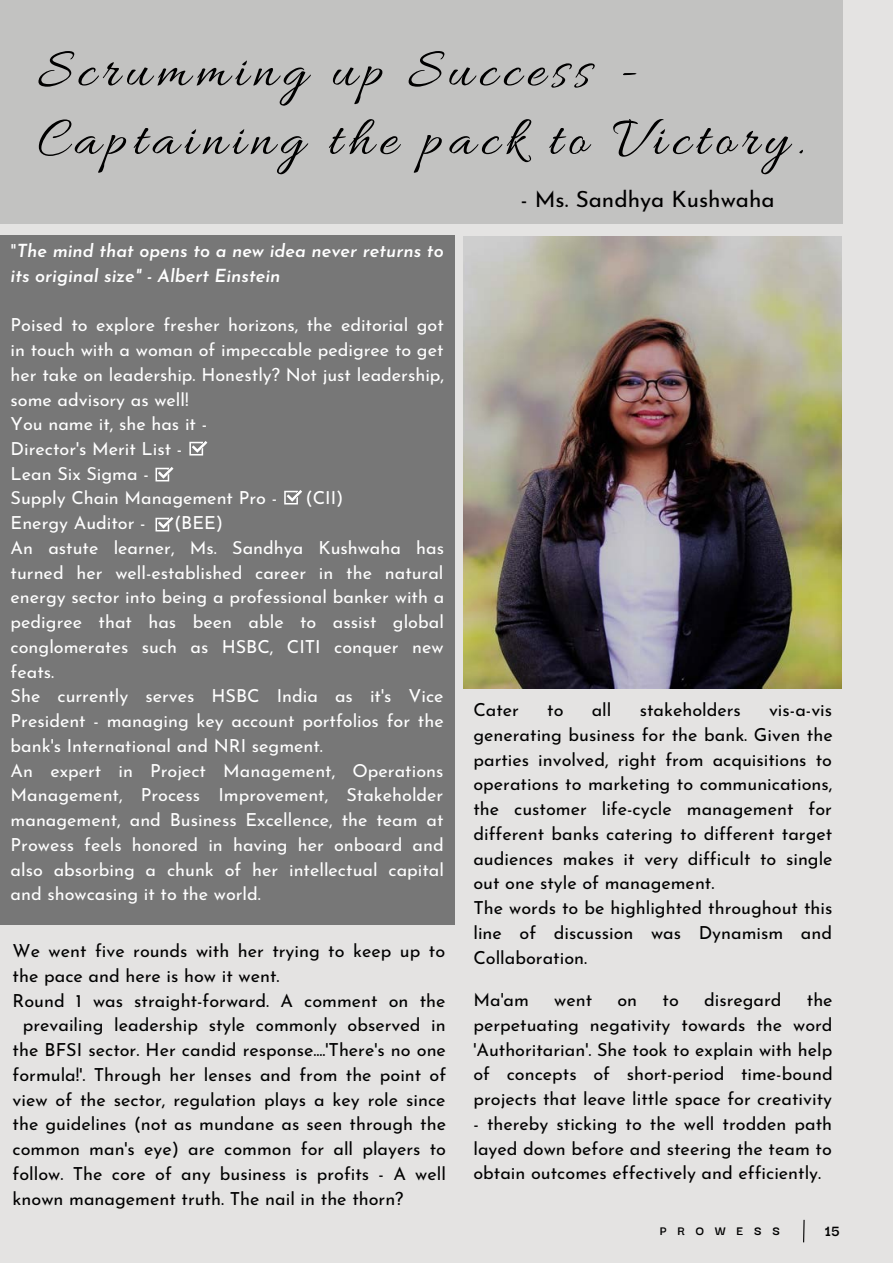
<style>
.page{position:relative;width:893px;height:1264px;background:#fff}
.page>*{position:absolute;margin:0;border:0;box-sizing:border-box;transform-origin:0 0}
.t1{font:56.7px "Allura";letter-spacing:.105em;color:#000}
.t2{font:22.5px "Josefin Sans";color:#000}
.t3{font:18px/24.8px "Josefin Sans";color:#000;text-align:justify}
.t4{font:18px/24.8px "Josefin Sans";color:#fff;text-align:justify}
.t5{font:italic 600 18px/24.8px "Josefin Sans";color:#fff}
.t6{font:700 16.5px "Darker Grotesque";color:#000}
.t7{font:700 13.5px "Darker Grotesque";letter-spacing:.8em;color:#000}
.s1{font-weight:400;font-style:normal}
</style>
<div class="page">
<div style="left:0;top:0;width:892px;height:1262px;background:#e4e3e2"></div>
<img style="left:464px;top:236px;width:377px;height:452px">
<div style="left:0;top:235px;width:454px;height:689px;background:#737373"></div>
<svg style="left:155px;top:467px;width:18px;height:14px"></svg>
<svg style="left:189px;top:441px;width:18px;height:14px"></svg>
<svg style="left:155px;top:517px;width:18px;height:14px"></svg>
<div style="left:0;top:0;width:842px;height:224px;background:#c2c2c1"></div>
<svg style="left:284px;top:490px;width:18px;height:14px"></svg>
<svg style="left:803px;top:1219px;width:2px;height:24px"></svg>
<p class="t1" style="left:38px;top:39px;width:600px">Scrumming up Success -</p>
<p class="t1" style="left:38px;top:107px;width:768px">Captaining the pack to Victory.</p>
<p class="t2" style="left:520px;top:190px;width:255px">- Ms. Sandhya Kushwaha</p>
<p class="t5" style="left:11px;top:240px;width:434px"><span class="s1">"</span>The mind that opens to a new idea never returns to its original size" - Albert Einstein</p>
<p class="t4" style="left:11px;top:314px;width:435px">Poised to explore fresher horizons, the editorial got in touch with a woman of impeccable pedigree to get her take on leadership. Honestly? Not just leadership, some advisory as well!</p>
<p class="t4" style="left:11px;top:413px;width:198px">You name it, she has it -</p>
<p class="t4" style="left:11px;top:438px;width:173px">Director's Merit List -</p>
<p class="t4" style="left:11px;top:463px;width:140px">Lean Six Sigma -</p>
<p class="t4" style="left:11px;top:487px;width:268px">Supply Chain Management Pro -</p>
<p class="t4" style="left:305px;top:487px;width:39px">(CII)</p>
<p class="t4" style="left:11px;top:512px;width:136px">Energy Auditor -</p>
<p class="t4" style="left:174px;top:512px;width:51px">(BEE)</p>
<p class="t4" style="left:11px;top:537px;width:435px">An astute learner, Ms. Sandhya Kushwaha has turned her well-established career in the natural energy sector into being a professional banker with a pedigree that has been able to assist global conglomerates such as HSBC, CITI conquer new feats.</p>
<p class="t4" style="left:11px;top:685px;width:434px">She currently serves HSBC India as it's Vice President - managing key account portfolios for the bank's International and NRI segment.</p>
<p class="t4" style="left:11px;top:759px;width:435px">An expert in Project Management, Operations Management, Process Improvement, Stakeholder management, and Business Excellence, the team at Prowess feels honored in having her onboard and also absorbing a chunk of her intellectual capital and showcasing it to the world.</p>
<p class="t3" style="left:473px;top:699px;width:47px">Cater</p>
<p class="t3" style="left:547px;top:699px;width:18px">to</p>
<p class="t3" style="left:591px;top:699px;width:21px">all</p>
<p class="t3" style="left:639px;top:699px;width:103px">stakeholders</p>
<p class="t3" style="left:473px;top:699px;width:361px;text-indent:295px">vis-a-vis generating business for the bank. Given the parties involved, right from acquisitions to operations to marketing to communications, the customer life-cycle management for different banks catering to different target audiences makes it very difficult to single out one style of management.</p>
<p class="t3" style="left:473px;top:897px;width:360px">The words to be highlighted throughout this line of discussion was Dynamism and Collaboration.</p>
<p class="t3" style="left:473px;top:989px;width:57px">Ma'am</p>
<p class="t3" style="left:554px;top:989px;width:39px">went</p>
<p class="t3" style="left:617px;top:989px;width:21px">on</p>
<p class="t3" style="left:662px;top:989px;width:18px">to</p>
<p class="t3" style="left:704px;top:989px;width:79px">disregard</p>
<p class="t3" style="left:13px;top:940px;width:434px">We went five rounds with her trying to keep up to the pace and here is how it went.</p>
<p class="t3" style="left:13px;top:989px;width:434px">Round 1 was straight-forward. A comment on the</p>
<p class="t3" style="left:23px;top:1014px;width:424px">prevailing leadership style commonly observed in</p>
<p class="t3" style="left:13px;top:1039px;width:435px">the BFSI sector. Her candid response....'There's no one</p>
<p class="t3" style="left:13px;top:1064px;width:435px">formula!'. Through her lenses and from the point of</p>
<p class="t3" style="left:13px;top:1088px;width:434px">view of the sector, regulation plays a key role since</p>
<p class="t3" style="left:13px;top:1113px;width:435px">the guidelines (not as mundane as seen through the</p>
<p class="t3" style="left:13px;top:1138px;width:435px">common man's eye) are common for all players to</p>
<p class="t3" style="left:13px;top:1162px;width:435px">follow. The core of any business is profits - A well</p>
<p class="t3" style="left:13px;top:1187px;width:392px">known management truth. The nail in the thorn?</p>
<p class="t3" style="left:473px;top:989px;width:361px;text-indent:333px">the perpetuating negativity towards the word 'Authoritarian'. She took to explain with help of concepts of short-period time-bound projects that leave little space for creativity</p>
<p class="t3" style="left:473px;top:1112px;width:360px">- thereby sticking to the well trodden path layed down before and steering the team to obtain outcomes effectively and efficiently.</p>
<p class="t7" style="left:659px;top:1220px;width:122px">PROWESS</p>
<p class="t6" style="left:824px;top:1218px;width:16px">15</p>
</div>
